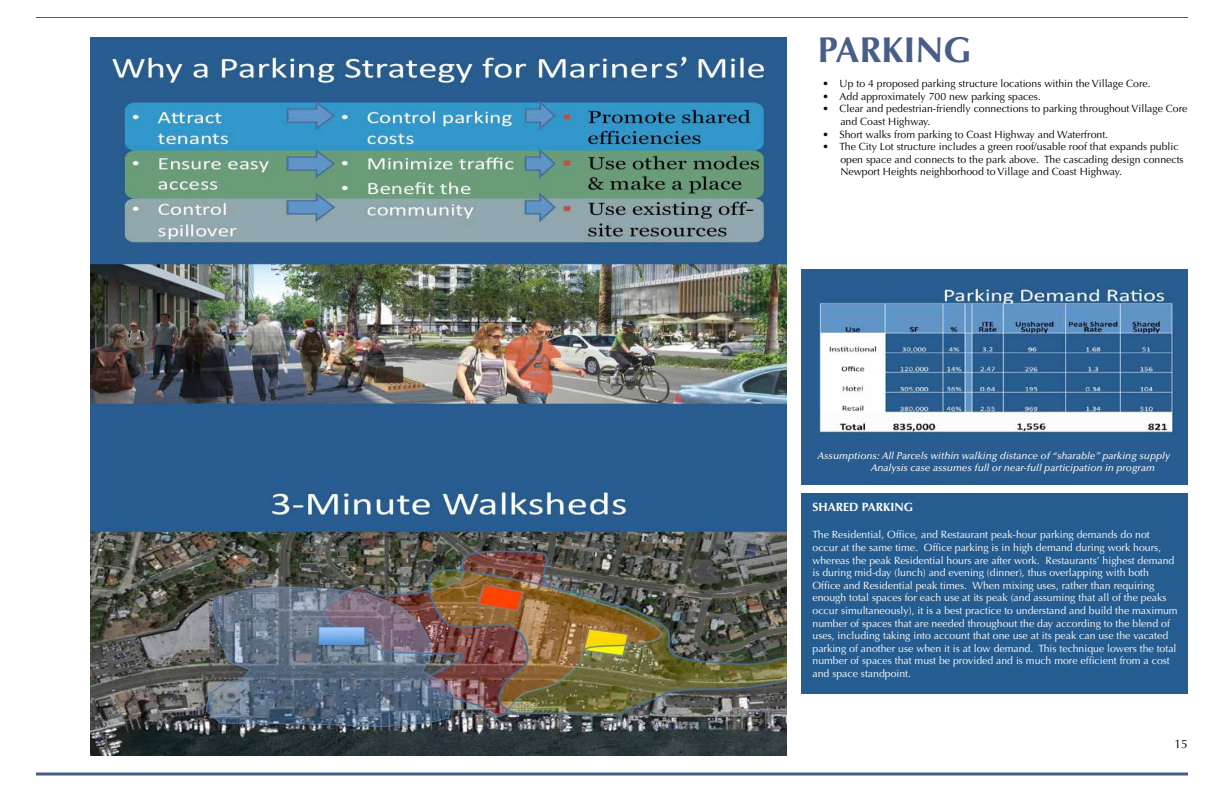
<style>
.page{position:relative;width:1224px;height:792px;background:#fff}
.page>*{position:absolute;margin:0;border:0;box-sizing:border-box;transform-origin:0 0}
.t1{font:700 36px "Optima LT Std";color:#485e88}
.t2{font:700 12px "Optima LT Std";color:#fff}
.t3{font:12px "Optima LT Std";color:#000}
.t4{font:10.5px/12.6px "Optima LT Std";color:#fff}
.t5{font:10.5px/12.6px "Optima LT Std";color:#000}
.t6{font:italic 500 10px/12px "Optima LT Std";color:#fff}
</style>
<div class="page">
<hr style="left:36px;top:17px;width:1152px;height:1px;background:#485e88">
<svg style="left:36px;top:772px;width:1152px;height:4px;background:#7586a5"></svg>
<div style="left:801px;top:493px;width:387px;height:201px;background:#265d90"></div>
<img style="left:90px;top:429px;width:696px;height:327px">
<img style="left:90px;top:38px;width:696px;height:391px">
<img style="left:801px;top:269px;width:387px;height:216px">
<h1 class="t1" style="left:818px;top:29px;width:155px">PARKING</h1>
<p class="t5" style="left:823px;top:77px;width:330px">• Up to 4 proposed parking structure locations within the Village Core.</p>
<p class="t5" style="left:823px;top:90px;width:220px">• Add approximately 700 new parking spaces.</p>
<p class="t5" style="left:840px;top:103px;width:349px;text-indent:-18px">• Clear and pedestrian-friendly connections to parking throughout Village Core and Coast Highway.</p>
<p class="t5" style="left:823px;top:128px;width:287px">• Short walks from parking to Coast Highway and Waterfront.</p>
<p class="t5" style="left:840px;top:140px;width:345px;text-indent:-18px">• The City Lot structure includes a green roof/usable roof that expands public open space and connects to the park above. The cascading design connects<br>Newport Heights neighborhood to Village and Coast Highway.</p>
<p class="t6" style="left:871px;top:449px;width:301px;text-indent:-53px">Assumptions: All Parcels within walking distance of “sharable” parking supply<br>Analysis case assumes full or near-full participation in program</p>
<p class="t2" style="left:812px;top:500px;width:15px">SHARED</p>
<p class="t2" style="left:862px;top:500px;width:15px">PARKING</p>
<p class="t4" style="left:812px;top:529px;width:367px">The Residential, Office, and Restaurant peak-hour parking demands do not occur at the same time. Office parking is in high demand during work hours, whereas the peak Residential hours are after work. Restaurants’ highest demand is during mid-day (lunch) and evening (dinner), thus overlapping with both Office and Residential peak times. When mixing uses, rather than requiring enough total spaces for each use at its peak (and assuming that all of the peaks occur simultaneously), it is a best practice to understand and build the maximum number of spaces that are needed throughout the day according to the blend of uses, including taking into account that one use at its peak can use the vacated parking of another use when it is at low demand. This technique lowers the total number of spaces that must be provided and is much more efficient from a cost and space standpoint.</p>
<p class="t3" style="left:1175px;top:737px;width:15px">15</p>
</div>
